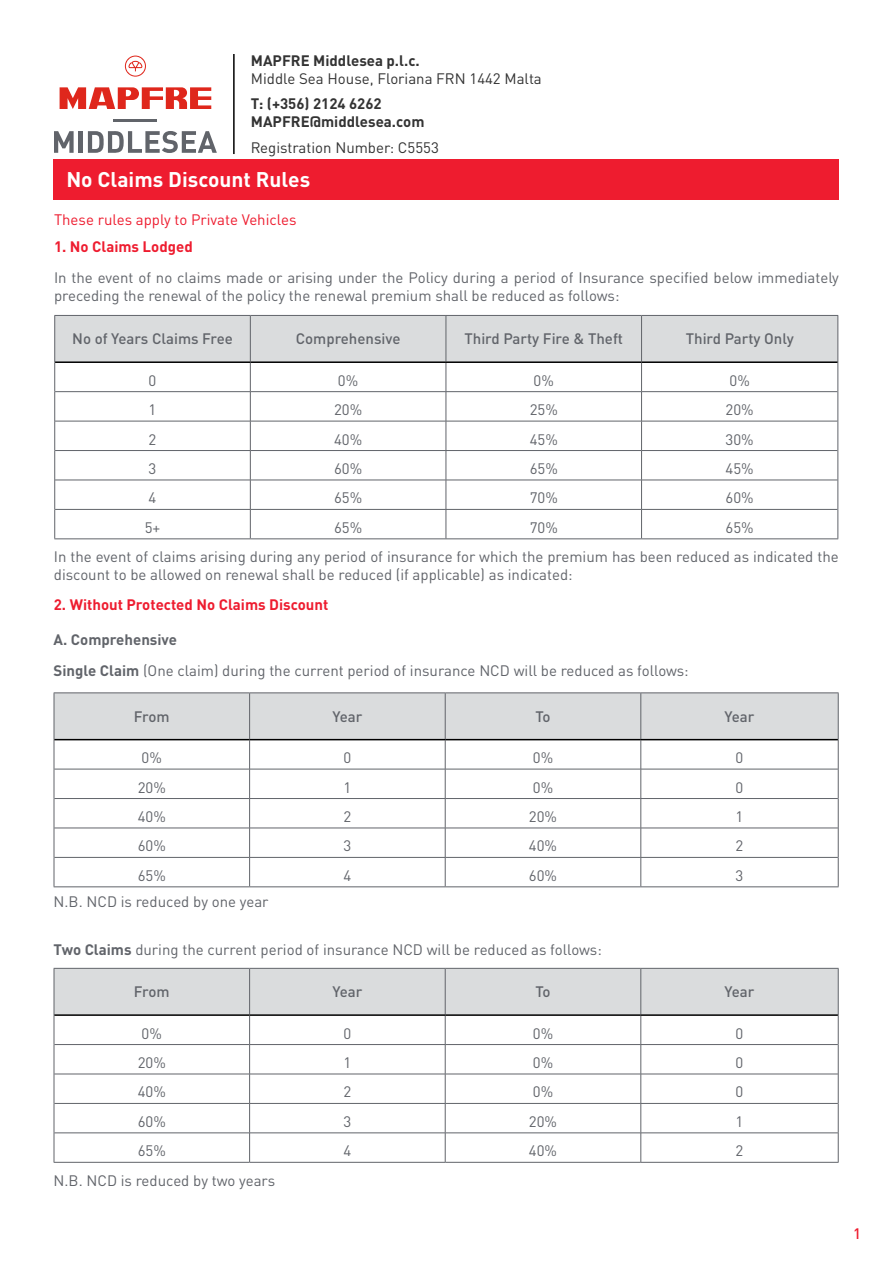
<style>
.page{position:relative;width:893px;height:1263px;background:#fff}
.page>*{position:absolute;margin:0;border:0;box-sizing:border-box;transform-origin:0 0}
.t1{font:700 21px "DIN Pro";color:#fff}
.t2{font:15px/18px "DIN Pro";color:#61646a}
.t3{font:500 15px "DIN Pro";color:#61646a}
.t4{font:15px "DIN Pro";color:#333}
.t5{font:700 15px/18px "DIN Pro";color:#333}
.t6{font:700 15px "DIN Pro";color:#ee1c2f}
.t7{font:15px "DIN Pro";color:#ee1c2f}
.t8{font:500 15px "DIN Pro";color:#ee1c2f}
.s1{font-weight:700}
</style>
<div class="page">
<svg style="left:125px;top:56px;width:21px;height:21px"></svg>
<svg style="left:60px;top:87px;width:151px;height:22px"></svg>
<hr style="left:114px;top:119px;width:43px;height:2px;background:#61646a">
<svg style="left:54px;top:131px;width:20px;height:22px"></svg>
<hr style="left:79px;top:131px;width:4px;height:22px;background:#61646a">
<svg style="left:88px;top:131px;width:129px;height:22px"></svg>
<div style="left:54px;top:159px;width:785px;height:41px;background:#ee1c2f"></div>
<hr style="left:233px;top:54px;width:2px;height:100px;background:#000">
<hr style="left:54px;top:538px;width:196px;height:1px;background:#61646a">
<hr style="left:250px;top:538px;width:196px;height:1px;background:#61646a">
<hr style="left:446px;top:538px;width:196px;height:1px;background:#61646a">
<hr style="left:642px;top:538px;width:196px;height:1px;background:#61646a">
<svg style="left:54px;top:315px;width:784px;height:223px"></svg>
<hr style="left:55px;top:361px;width:195px;height:2px;background:#000">
<hr style="left:250px;top:361px;width:196px;height:2px;background:#000">
<hr style="left:446px;top:361px;width:196px;height:2px;background:#000">
<hr style="left:642px;top:361px;width:195px;height:2px;background:#000">
<hr style="left:54px;top:1103px;width:1px;height:30px;background:#61646a">
<hr style="left:838px;top:1103px;width:1px;height:30px;background:#61646a">
<svg style="left:54px;top:1133px;width:1px;height:29px"></svg>
<svg style="left:838px;top:1133px;width:1px;height:29px"></svg>
<hr style="left:54px;top:1162px;width:196px;height:1px;background:#61646a">
<hr style="left:250px;top:1162px;width:195px;height:1px;background:#61646a">
<hr style="left:445px;top:1162px;width:196px;height:1px;background:#61646a">
<hr style="left:641px;top:1162px;width:198px;height:1px;background:#61646a">
<svg style="left:54px;top:968px;width:785px;height:135px"></svg>
<hr style="left:54px;top:1103px;width:196px;height:1px;background:#61646a">
<hr style="left:250px;top:1103px;width:195px;height:1px;background:#61646a">
<hr style="left:249px;top:1103px;width:1px;height:30px;background:#61646a">
<hr style="left:445px;top:1103px;width:196px;height:1px;background:#61646a">
<hr style="left:445px;top:1103px;width:1px;height:30px;background:#61646a">
<hr style="left:641px;top:1103px;width:197px;height:1px;background:#61646a">
<hr style="left:641px;top:1103px;width:1px;height:30px;background:#61646a">
<hr style="left:54px;top:1132px;width:196px;height:1px;background:#61646a">
<hr style="left:250px;top:1132px;width:195px;height:1px;background:#61646a">
<svg style="left:249px;top:1133px;width:1px;height:29px"></svg>
<hr style="left:445px;top:1132px;width:196px;height:1px;background:#61646a">
<svg style="left:445px;top:1133px;width:1px;height:29px"></svg>
<hr style="left:641px;top:1132px;width:197px;height:1px;background:#61646a">
<svg style="left:641px;top:1133px;width:1px;height:29px"></svg>
<hr style="left:54px;top:1014px;width:196px;height:2px;background:#000">
<hr style="left:250px;top:1014px;width:195px;height:2px;background:#000">
<hr style="left:445px;top:1014px;width:196px;height:2px;background:#000">
<hr style="left:641px;top:1014px;width:197px;height:2px;background:#000">
<hr style="left:54px;top:692px;width:196px;height:1px;background:#61646a">
<hr style="left:250px;top:692px;width:195px;height:1px;background:#61646a">
<hr style="left:445px;top:692px;width:196px;height:1px;background:#61646a">
<hr style="left:641px;top:692px;width:198px;height:1px;background:#61646a">
<hr style="left:54px;top:886px;width:196px;height:1px;background:#61646a">
<hr style="left:250px;top:886px;width:195px;height:1px;background:#61646a">
<hr style="left:445px;top:886px;width:196px;height:1px;background:#61646a">
<hr style="left:641px;top:886px;width:198px;height:1px;background:#61646a">
<svg style="left:54px;top:693px;width:785px;height:193px"></svg>
<hr style="left:54px;top:739px;width:196px;height:1px;background:#000">
<hr style="left:250px;top:739px;width:195px;height:1px;background:#000">
<hr style="left:445px;top:739px;width:196px;height:1px;background:#000">
<hr style="left:641px;top:739px;width:197px;height:1px;background:#000">
<p class="t5" style="left:251px;top:52px;width:170px">MAPFRE Middlesea p.l.c.</p>
<p class="t4" style="left:251px;top:73px;width:292px">Middle Sea House, Floriana FRN 1442 Malta</p>
<p class="t5" style="left:251px;top:96px;width:175px">T: (+356) 2124 6262<br>MAPFRE@middlesea.com</p>
<p class="t4" style="left:251px;top:142px;width:189px">Registration Number: C5553</p>
<h1 class="t1" style="left:66px;top:170px;width:245px">No Claims Discount Rules</h1>
<p class="t7" style="left:54px;top:214px;width:244px">These rules apply to Private Vehicles</p>
<p class="t6" style="left:54px;top:240px;width:140px">1. No Claims Lodged</p>
<p class="t2" style="left:54px;top:268px;width:786px">In the event of no claims made or arising under the Policy during a period of Insurance specified below immediately preceding the renewal of the policy the renewal premium shall be reduced as follows:</p>
<p class="t3" style="left:72px;top:332px;width:162px">No of Years Claims Free</p>
<p class="t3" style="left:296px;top:332px;width:106px">Comprehensive</p>
<p class="t3" style="left:464px;top:332px;width:160px">Third Party Fire &amp; Theft</p>
<p class="t3" style="left:686px;top:332px;width:109px">Third Party Only</p>
<p class="t2" style="left:149px;top:373px;width:9px">0</p>
<p class="t2" style="left:338px;top:373px;width:22px">0%</p>
<p class="t2" style="left:534px;top:373px;width:22px">0%</p>
<p class="t2" style="left:729px;top:373px;width:22px">0%</p>
<p class="t2" style="left:149px;top:402px;width:9px">1</p>
<p class="t2" style="left:334px;top:402px;width:30px">20%</p>
<p class="t2" style="left:530px;top:402px;width:30px">25%</p>
<p class="t2" style="left:726px;top:402px;width:30px">20%</p>
<p class="t2" style="left:149px;top:432px;width:9px">2</p>
<p class="t2" style="left:334px;top:432px;width:30px">40%</p>
<p class="t2" style="left:530px;top:432px;width:30px">45%</p>
<p class="t2" style="left:726px;top:432px;width:30px">30%</p>
<p class="t2" style="left:149px;top:461px;width:9px">3</p>
<p class="t2" style="left:334px;top:461px;width:30px">60%</p>
<p class="t2" style="left:530px;top:461px;width:30px">65%</p>
<p class="t2" style="left:726px;top:461px;width:30px">45%</p>
<p class="t2" style="left:149px;top:491px;width:9px">4</p>
<p class="t2" style="left:334px;top:491px;width:30px">65%</p>
<p class="t2" style="left:530px;top:491px;width:30px">70%</p>
<p class="t2" style="left:726px;top:491px;width:30px">60%</p>
<p class="t2" style="left:145px;top:520px;width:17px">5+</p>
<p class="t2" style="left:334px;top:520px;width:30px">65%</p>
<p class="t2" style="left:530px;top:520px;width:30px">70%</p>
<p class="t2" style="left:54px;top:514px;width:786px;line-height:29.4px;text-indent:672px">65%<br>In the event of claims arising during any period of insurance for which the premium has been reduced as indicated the</p>
<p class="t2" style="left:54px;top:564px;width:520px">discount to be allowed on renewal shall be reduced (if applicable) as indicated:</p>
<p class="t6" style="left:54px;top:598px;width:276px">2. Without Protected No Claims Discount</p>
<p class="t2" style="left:54px;top:622px;width:637px;line-height:31.5px"><span class="s1">A. Comprehensive<br>Single Claim</span> (One claim) during the current period of insurance NCD will be reduced as follows:</p>
<p class="t3" style="left:134px;top:709px;width:37px">From</p>
<p class="t3" style="left:332px;top:709px;width:31px">Year</p>
<p class="t3" style="left:535px;top:709px;width:17px">To</p>
<p class="t3" style="left:725px;top:709px;width:31px">Year</p>
<p class="t2" style="left:142px;top:750px;width:22px">0%</p>
<p class="t2" style="left:343px;top:750px;width:9px">0</p>
<p class="t2" style="left:533px;top:750px;width:22px">0%</p>
<p class="t2" style="left:736px;top:750px;width:9px">0</p>
<p class="t2" style="left:138px;top:780px;width:30px">20%</p>
<p class="t2" style="left:343px;top:780px;width:9px">1</p>
<p class="t2" style="left:533px;top:780px;width:22px">0%</p>
<p class="t2" style="left:736px;top:780px;width:9px">0</p>
<p class="t2" style="left:138px;top:809px;width:30px">40%</p>
<p class="t2" style="left:343px;top:809px;width:9px">2</p>
<p class="t2" style="left:529px;top:809px;width:30px">20%</p>
<p class="t2" style="left:736px;top:809px;width:9px">1</p>
<p class="t2" style="left:138px;top:839px;width:30px">60%</p>
<p class="t2" style="left:343px;top:839px;width:9px">3</p>
<p class="t2" style="left:529px;top:839px;width:30px">40%</p>
<p class="t2" style="left:736px;top:839px;width:9px">2</p>
<p class="t2" style="left:138px;top:868px;width:30px">65%</p>
<p class="t2" style="left:343px;top:868px;width:9px">4</p>
<p class="t2" style="left:529px;top:868px;width:30px">60%</p>
<p class="t2" style="left:736px;top:868px;width:9px">3</p>
<p class="t2" style="left:54px;top:891px;width:216px">N.B. NCD is reduced by one year</p>
<p class="t2" style="left:54px;top:939px;width:550px"><span class="s1">Two Claims</span> during the current period of insurance NCD will be reduced as follows:</p>
<p class="t3" style="left:134px;top:985px;width:37px">From</p>
<p class="t3" style="left:332px;top:985px;width:31px">Year</p>
<p class="t3" style="left:535px;top:985px;width:17px">To</p>
<p class="t3" style="left:725px;top:985px;width:31px">Year</p>
<p class="t2" style="left:142px;top:1026px;width:22px">0%</p>
<p class="t2" style="left:343px;top:1026px;width:9px">0</p>
<p class="t2" style="left:533px;top:1026px;width:22px">0%</p>
<p class="t2" style="left:736px;top:1026px;width:9px">0</p>
<p class="t2" style="left:138px;top:1055px;width:30px">20%</p>
<p class="t2" style="left:343px;top:1055px;width:9px">1</p>
<p class="t2" style="left:533px;top:1055px;width:22px">0%</p>
<p class="t2" style="left:736px;top:1055px;width:9px">0</p>
<p class="t2" style="left:138px;top:1085px;width:30px">40%</p>
<p class="t2" style="left:343px;top:1085px;width:9px">2</p>
<p class="t2" style="left:533px;top:1085px;width:22px">0%</p>
<p class="t2" style="left:736px;top:1085px;width:9px">0</p>
<p class="t2" style="left:138px;top:1114px;width:30px">60%</p>
<p class="t2" style="left:343px;top:1114px;width:9px">3</p>
<p class="t2" style="left:529px;top:1114px;width:30px">20%</p>
<p class="t2" style="left:736px;top:1114px;width:9px">1</p>
<p class="t2" style="left:138px;top:1143px;width:30px">65%</p>
<p class="t2" style="left:343px;top:1143px;width:9px">4</p>
<p class="t2" style="left:529px;top:1143px;width:30px">40%</p>
<p class="t2" style="left:736px;top:1143px;width:9px">2</p>
<p class="t2" style="left:54px;top:1170px;width:223px">N.B. NCD is reduced by two years</p>
<p class="t8" style="left:853px;top:1227px;width:9px">1</p>
</div>
